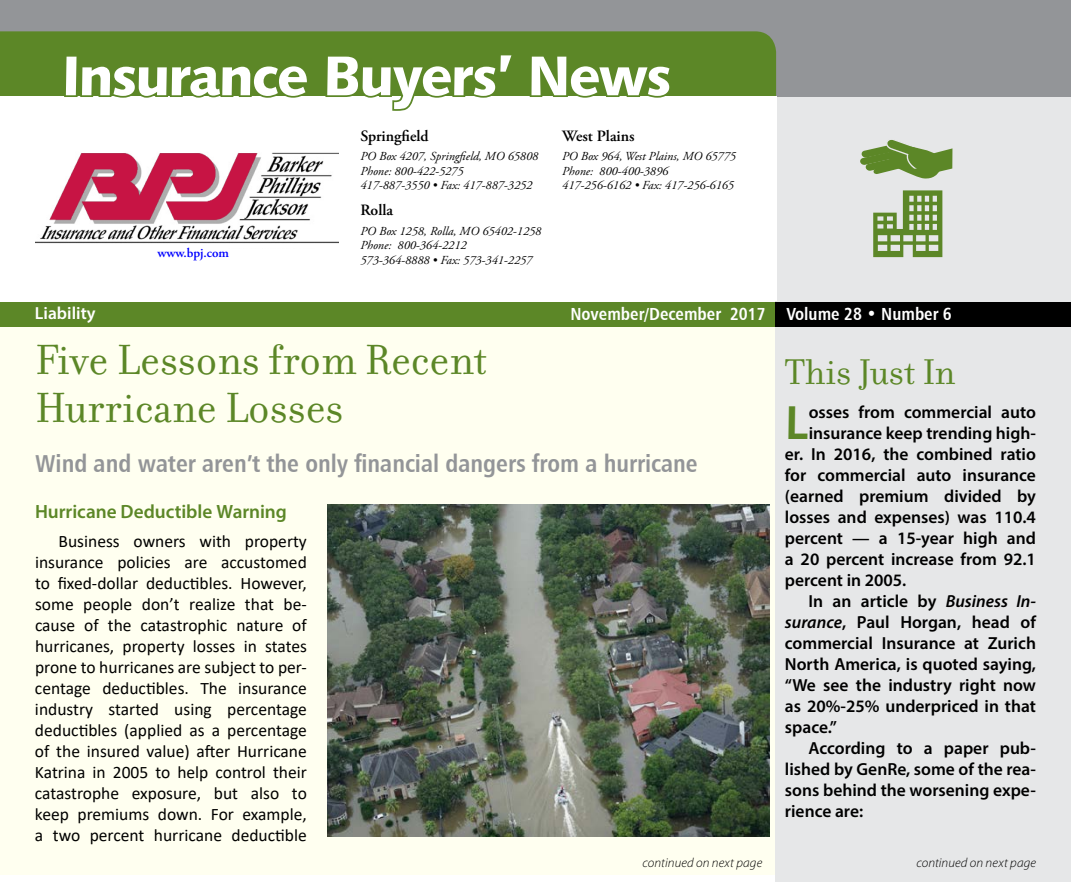
<style>
.page{position:relative;width:1071px;height:882px;background:#fff}
.page>*{position:absolute;margin:0;border:0;box-sizing:border-box;transform-origin:0 0}
.t1{font:56px "Humanist 531 BT Black A";letter-spacing:-.03em;color:#fff}
.t2{font:47.43px "Humanist 531 BT Bold A";color:#5c8727}
.t3{font:45.5px/47.2px "Filosofia";color:#5c8727}
.t4{font:38.5px "Filosofia";color:#5c8727}
.t5{font:24.5px "Humanist 777 BT Bold Condensed B";color:#939598}
.t6{font:600 19.25px "Myriad Pro";color:#5c8727}
.t7{font:600 17.5px "Myriad Pro";color:#000}
.t8{font:17.5px/21px "Calibri";color:#000;text-align:justify}
.t9{font:17.5px "Humanist 777 BT Bold Condensed B";color:#fff}
.t10{font:600 17.5px "Myriad Pro";color:#fff}
.t11{font:600 15.75px "Adobe Garamond Pro";color:#000}
.t12{font:italic 300 13.12px "Myriad Pro";letter-spacing:.01em;color:#000}
.t13{font:600 13.12px "Adobe Garamond Pro";color:#00f}
.t14{font:italic 12.25px/14.7px "Adobe Garamond Pro";color:#000}
.s1{font-style:italic}
</style>
<div class="page">
<div style="left:1px;top:306px;width:1070px;height:569px;background:#fffff0"></div>
<div style="left:776px;top:75px;width:295px;height:807px;background:#e6e7e8"></div>
<div style="left:0;top:0;width:1071px;height:96px;background:#939598"></div>
<div style="left:0;top:31px;width:776px;height:65px;background:#5c8727"></div>
<svg style="left:860px;top:140px;width:92px;height:39px"></svg>
<svg style="left:873px;top:190px;width:69px;height:67px"></svg>
<div style="left:0;top:303px;width:776px;height:24px;background:#5c8727"></div>
<div style="left:776px;top:303px;width:295px;height:24px;background:#000"></div>
<div style="left:62px;top:53px;width:248px;height:45px;background:#5c8727"></div>
<svg style="left:324px;top:52px;width:192px;height:59px"></svg>
<svg style="left:528px;top:43px;width:146px;height:260px"></svg>
<img style="left:327px;top:504px;width:442px;height:332px">
<img style="left:36px;top:152px;width:303px;height:92px">
<h1 class="t1" style="left:63px;top:40px;width:611px">Insurance Buyers’ News</h1>
<p class="t13" style="left:157px;top:246px;width:73px">www.bpj.com</p>
<p class="t11" style="left:360px;top:127px;width:70px">Springfield</p>
<p class="t14" style="left:360px;top:149px;width:179px">PO Box 4207, Springfield, MO 65808<br>Phone: 800-422-5275<br>417-887-3550 • Fax: 417-887-3252</p>
<p class="t11" style="left:360px;top:201px;width:34px">Rolla</p>
<p class="t14" style="left:360px;top:224px;width:182px">PO Box 1258, Rolla, MO 65402-1258<br>Phone: 800-364-2212<br>573-364-8888 • Fax: 573-341-2257</p>
<p class="t11" style="left:562px;top:127px;width:74px">West Plains</p>
<p class="t14" style="left:562px;top:149px;width:175px">PO Box 964, West Plains, MO 65775<br>Phone: 800-400-3896<br>417-256-6162 • Fax: 417-256-6165</p>
<p class="t10" style="left:35px;top:302px;width:62px">Liability</p>
<p class="t9" style="left:570px;top:303px;width:383px">November/December 2017 Volume 28 • Number 6</p>
<h3 class="t4" style="left:785px;top:351px;width:172px">This Just In</h3>
<h2 class="t2" style="left:785px;top:393px;width:25px">L</h2>
<p class="t7" style="left:809px;top:401px;width:229px">osses from commercial auto</p>
<h3 class="t3" style="left:35px;top:337px;width:454px">Five Lessons from Recent<br>Hurricane Losses</h3>
<h3 class="t5" style="left:35px;top:448px;width:664px">Wind and water aren’t the only financial dangers from a hurricane</h3>
<p class="t6" style="left:35px;top:500px;width:253px">Hurricane Deductible Warning</p>
<p class="t8" style="left:35px;top:531px;width:273px;text-indent:24px">Business owners with property insurance policies are accustomed to fixed-dollar deductibles. However, some people don’t realize that be&shy;cause of the catastrophic nature of hurricanes, property losses in states prone to hurricanes are subject to per&shy;centage deductibles. The insurance industry started using percentage deductibles (applied as a percentage of the insured value) after Hurricane Katrina in 2005 to help control their catastrophe exposure, but also to keep premiums down. For example, a two percent hurricane deductible</p>
<p class="t7" style="left:809px;top:422px;width:229px">insurance keep trending high-</p>
<p class="t7" style="left:785px;top:443px;width:253px">er. In 2016, the combined ratio</p>
<p class="t7" style="left:785px;top:464px;width:253px">for commercial auto insurance</p>
<p class="t7" style="left:785px;top:485px;width:253px">(earned premium divided by</p>
<p class="t7" style="left:785px;top:506px;width:253px">losses and expenses) was 110.4</p>
<p class="t7" style="left:785px;top:527px;width:253px">percent — a 15-year high and</p>
<p class="t7" style="left:785px;top:548px;width:253px">a 20 percent increase from 92.1</p>
<p class="t7" style="left:785px;top:569px;width:123px">percent in 2005.</p>
<p class="t7" style="left:809px;top:590px;width:229px">In an article by <span class="s1">Business In-</span></p>
<p class="t7" style="left:785px;top:611px;width:253px"><span class="s1">surance</span>, Paul Horgan, head of</p>
<p class="t7" style="left:785px;top:632px;width:253px">commercial Insurance at Zurich</p>
<p class="t7" style="left:785px;top:653px;width:253px">North America, is quoted saying,</p>
<p class="t7" style="left:785px;top:674px;width:253px">“We see the industry right now</p>
<p class="t7" style="left:785px;top:695px;width:253px">as 20%-25% underpriced in that</p>
<p class="t7" style="left:785px;top:716px;width:54px">space.”</p>
<p class="t7" style="left:809px;top:737px;width:229px">According to a paper pub-</p>
<p class="t7" style="left:785px;top:758px;width:253px">lished by GenRe, some of the rea-</p>
<p class="t7" style="left:785px;top:779px;width:253px">sons behind the worsening expe-</p>
<p class="t7" style="left:785px;top:800px;width:80px">rience are:</p>
<p class="t12" style="left:643px;top:856px;width:121px">continued on next page</p>
<p class="t12" style="left:916px;top:856px;width:121px">continued on next page</p>
</div>
